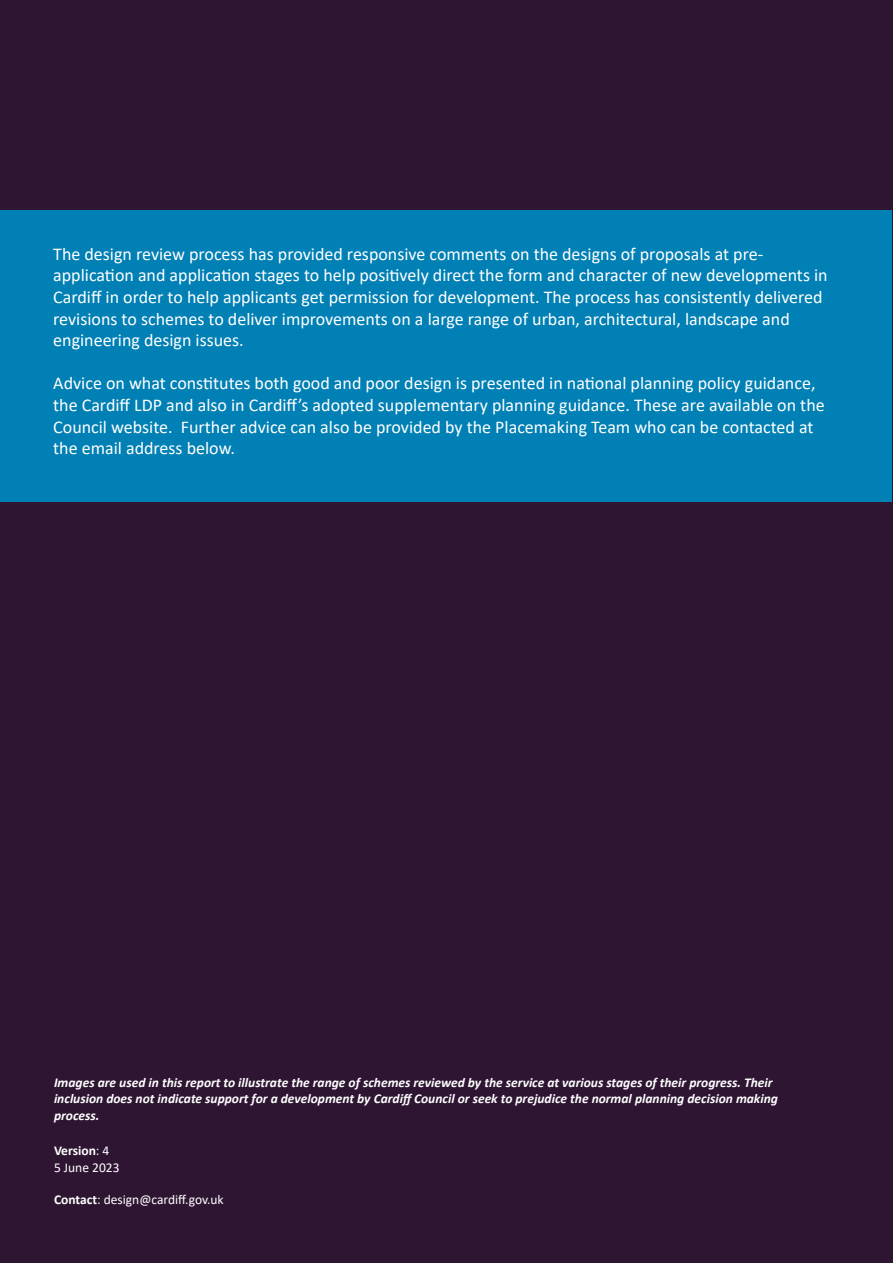
<style>
.page{position:relative;width:893px;height:1263px;background:#2e1632}
.page>*{position:absolute;margin:0;border:0;box-sizing:border-box;transform-origin:0 0}
.t1{font:18px/21.6px "Calibri";color:#fff}
.t2{font:italic 700 13.5px "Calibri";color:#fff}
.t3{font:13.5px/16.2px "Calibri";color:#fff}
.s1{font-weight:700}
</style>
<div class="page">
<div style="left:0;top:210px;width:891px;height:292px;background:#0080b5"></div>
<p class="t1" style="left:53px;top:242px;width:776px">The design review process has provided responsive comments on the designs of proposals at pre&shy;application and application stages to help positively direct the form and character of new developments in Cardiff in order to help applicants get permission for development. The process has consistently delivered revisions to schemes to deliver improvements on a large range of urban, architectural, landscape and engineering design issues.</p>
<p class="t1" style="left:53px;top:372px;width:773px">Advice on what constitutes both good and poor design is presented in national planning policy guidance, the Cardiff LDP and also in Cardiff’s adopted supplementary planning guidance. These are available on the Council website. Further advice can also be provided by the Placemaking Team who can be contacted at the email address below.</p>
<p class="t2" style="left:54px;top:1073px;width:720px">Images are used in this report to illustrate the range of schemes reviewed by the service at various stages of their progress. Their</p>
<p class="t2" style="left:54px;top:1089px;width:725px">inclusion does not indicate support for a development by Cardiff Council or seek to prejudice the normal planning decision making</p>
<p class="t2" style="left:54px;top:1106px;width:47px">process.</p>
<p class="t3" style="left:54px;top:1142px;width:67px"><span class="s1">Version</span>: 4<br>5 June 2023</p>
<p class="t3" style="left:54px;top:1191px;width:171px"><span class="s1">Contact</span>: design@cardiff.gov.uk</p>
</div>
